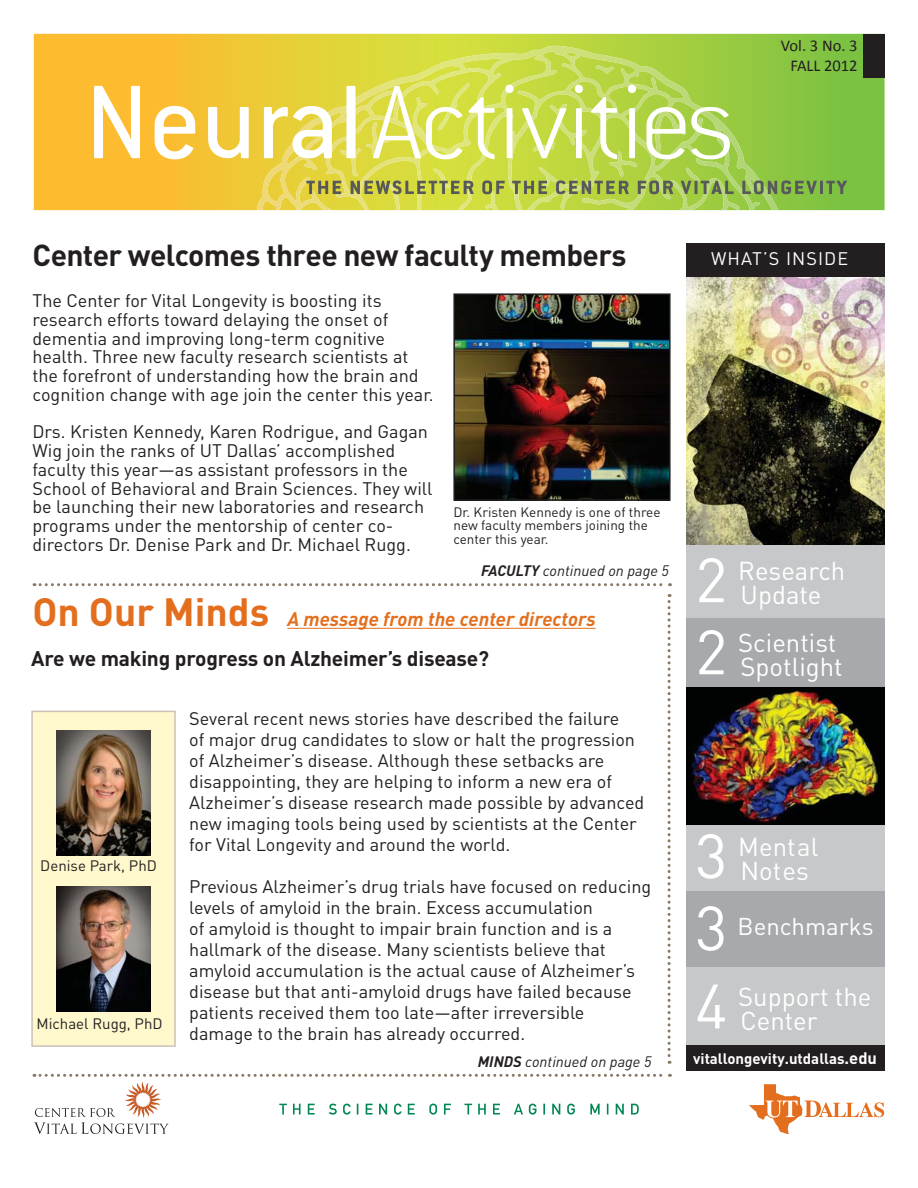
<style>
.page{position:relative;width:918px;height:1188px;background:#fff}
.page>*{position:absolute;margin:0;border:0;box-sizing:border-box;transform-origin:0 0}
.t1{font:61.65px/78px "DIN Pro";color:#fff}
.t2{font:700 30px "DIN Pro";letter-spacing:-.025em;color:#231f20}
.t3{font:25.65px/24px "DIN Pro";color:#fff}
.t4{font:24px "DIN Pro";color:#fff}
.t5{font:700 21px "DIN Pro";letter-spacing:-.01em;color:#231f20}
.t6{font:italic 700 19.5px "DIN Pro";color:#e36f1e}
.t7{font:18px/21px "DIN Pro";color:#231f20}
.t8{font:18px "DIN Pro";letter-spacing:.06em;color:#fff}
.t9{font:16.5px/19.8px "Calibri";color:#231f20;text-align:center}
.t10{font:italic 15px "DIN Pro";color:#231f20}
.t11{font:15px "DIN Pro";color:#231f20}
.t12{font:700 15px "DIN Pro";color:#fff}
.t13{font:13.5px/13.5px "DIN Pro";color:#231f20}
.s1{font-weight:700}
.s2{font-style:normal;font-size:39px}
.s3{font-size:16.5px}
</style>
<div class="page">
<div style="left:32px;top:711px;width:143px;height:335px;background:#fef8cc"></div>
<div style="left:31px;top:711px;width:145px;height:336px;border:2px solid #cac2b8"></div>
<svg style="left:33px;top:33px;width:852px;height:178px;background:#d5c83e"></svg>
<div style="left:863px;top:34px;width:22px;height:44px;background:#231f20"></div>
<svg style="left:596px;top:66px;width:18px;height:8px"></svg>
<svg style="left:94px;top:86px;width:46px;height:72px"></svg>
<svg style="left:155px;top:106px;width:40px;height:53px"></svg>
<svg style="left:208px;top:107px;width:41px;height:51px"></svg>
<svg style="left:257px;top:83px;width:590px;height:128px;background:#c0d35e"></svg>
<svg style="left:34px;top:583px;width:637px;height:3px"></svg>
<hr style="left:287px;top:628px;width:309px;height:1px;background:#e36f1e">
<svg style="left:749px;top:1084px;width:135px;height:50px"></svg>
<svg style="left:34px;top:1074px;width:636px;height:60px"></svg>
<div style="left:686px;top:1045px;width:198px;height:26px;background:#231f20"></div>
<img style="left:686px;top:277px;width:198px;height:268px">
<div style="left:686px;top:545px;width:198px;height:500px;background:#c6c8ca"></div>
<div style="left:686px;top:618px;width:198px;height:69px;background:#a7a9ac"></div>
<div style="left:686px;top:891px;width:198px;height:76px;background:#a7a9ac"></div>
<div style="left:686px;top:243px;width:198px;height:34px;background:#231f20"></div>
<img style="left:686px;top:688px;width:198px;height:136px">
<svg style="left:668px;top:594px;width:3px;height:470px"></svg>
<img style="left:56px;top:887px;width:95px;height:125px">
<img style="left:56px;top:731px;width:95px;height:125px">
<img style="left:456px;top:296px;width:212px;height:202px">
<div style="left:453px;top:293px;width:218px;height:208px;border:2px solid #231f20"></div>
<p class="t9" style="left:781px;top:37px;width:78px">Vol. 3 No. 3<br>FALL 2012</p>
<h2 class="t2" style="left:32px;top:244px;width:596px">Center welcomes three new faculty members</h2>
<p class="t7" style="left:32px;top:293px;width:403px;line-height:18.8px">The Center for Vital Longevity is boosting its research efforts toward delaying the onset of dementia and improving long-term cognitive health. Three new faculty research scientists at the forefront of understanding how the brain and cognition change with age join the center this year.</p>
<p class="t7" style="left:32px;top:425px;width:402px;line-height:18.8px">Drs. Kristen Kennedy, Karen Rodrigue, and Gagan Wig join the ranks of UT Dallas’ accomplished faculty this year—as assistant professors in the School of Behavioral and Brain Sciences. They will be launching their new laboratories and research programs under the mentorship of center co&shy;directors Dr. Denise Park and Dr. Michael Rugg.</p>
<p class="t13" style="left:453px;top:507px;width:209px">Dr. Kristen Kennedy is one of three new faculty members joining the center this year.</p>
<p class="t10" style="left:481px;top:566px;width:190px"><span class="s1">FACULTY</span> continued on page 5</p>
<p class="t6" style="left:32px;top:612px;width:565px"><span class="s2">On Our Minds</span> A message from the center directors</p>
<p class="t5" style="left:31px;top:651px;width:459px">Are we making progress on Alzheimer’s disease?</p>
<p class="t11" style="left:40px;top:861px;width:118px">Denise Park, PhD</p>
<p class="t11" style="left:37px;top:1018px;width:128px">Michael Rugg, PhD</p>
<p class="t7" style="left:189px;top:711px;width:457px">Several recent news stories have described the failure<br>of major drug candidates to slow or halt the progression of Alzheimer’s disease. Although these setbacks are disappointing, they are helping to inform a new era of Alzheimer’s disease research made possible by advanced new imaging tools being used by scientists at the Center for Vital Longevity and around the world.</p>
<p class="t7" style="left:189px;top:879px;width:464px">Previous Alzheimer’s drug trials have focused on reducing levels of amyloid in the brain. Excess accumulation<br>of amyloid is thought to impair brain function and is a hallmark of the disease. Many scientists believe that amyloid accumulation is the actual cause of Alzheimer’s disease but that anti-amyloid drugs have failed because patients received them too late—after irreversible damage to the brain has already occurred.</p>
<p class="t8" style="left:711px;top:252px;width:138px">WHAT’S INSIDE</p>
<h1 class="t1" style="left:695px;top:548px;width:34px">2</h1>
<h3 class="t3" style="left:738px;top:562px;width:109px">Research<br>Update</h3>
<h1 class="t1" style="left:695px;top:620px;width:34px">2</h1>
<h3 class="t3" style="left:738px;top:634px;width:106px">Scientist<br>Spotlight</h3>
<h1 class="t1" style="left:695px;top:824px;width:34px">3</h1>
<h3 class="t3" style="left:738px;top:838px;width:82px">Mental<br>Notes</h3>
<h1 class="t1" style="left:695px;top:897px;width:34px">3<br>4</h1>
<h3 class="t4" style="left:738px;top:918px;width:138px">Benchmarks</h3>
<h3 class="t3" style="left:738px;top:988px;width:135px">Support the<br>Center</h3>
<p class="t10" style="left:478px;top:1056px;width:175px"><span class="s1">MINDS</span> continued on page 5</p>
<p class="t12" style="left:693px;top:1053px;width:185px">vitallongevity.utdallas<span class="s3">.edu</span></p>
</div>
